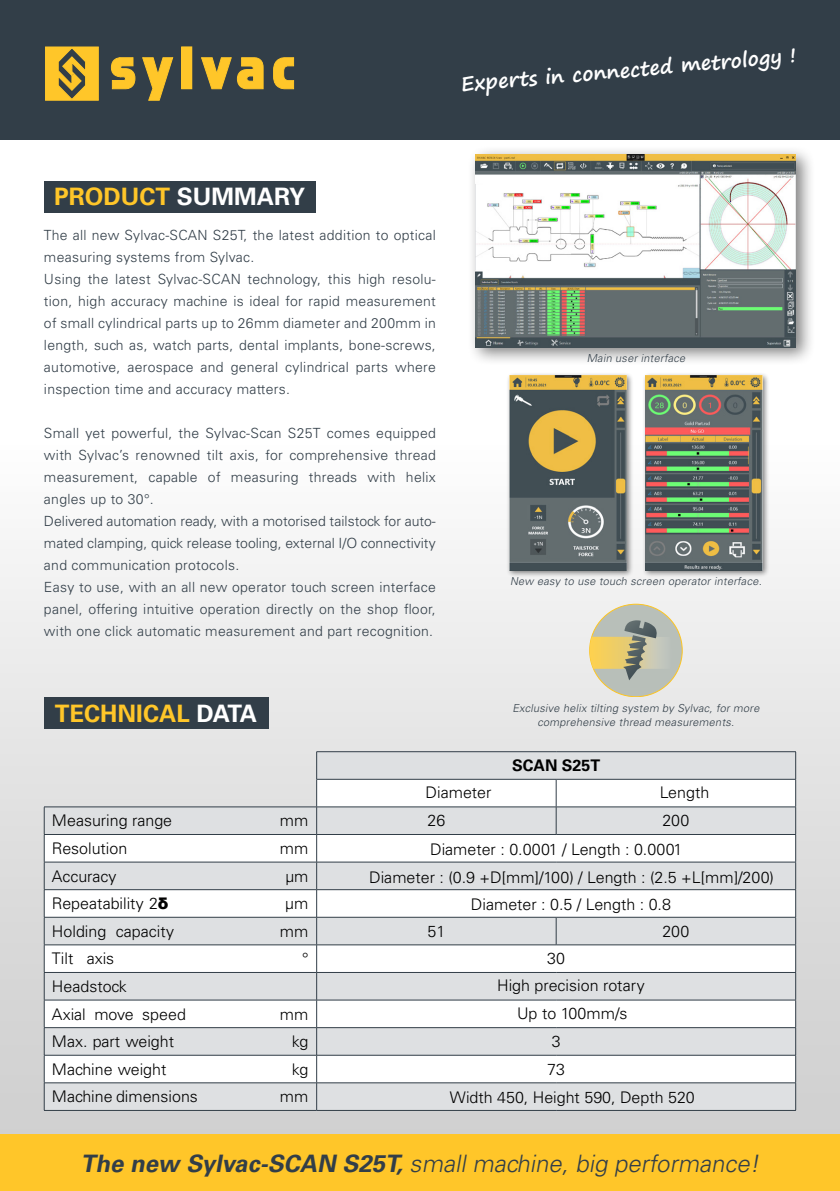
<style>
.page{position:relative;width:840px;height:1191px;background:#fff}
.page>*{position:absolute;margin:0;border:0;box-sizing:border-box;transform-origin:0 0}
.t1{font:italic 300 24px "Univers LT Std";color:#323e48}
.t2{font:700 24px "Univers LT Std";color:#ffc629}
.t3{font:700 20px "Segoe Print";color:#fff}
.t4{font:300 16px "Univers LT Std";color:#000}
.t5{font:700 16px "Univers LT Std";color:#000}
.t6{font:300 14px/22px "Univers LT Std";letter-spacing:.02em;color:#323e48;text-align:justify}
.t7{font:italic 300 11px "Univers LT Std";color:#323e48}
.s1{color:#fff}
.s2{font-family:"Arial";font-weight:900}
.s3{font-weight:700}
</style>
<div class="page">
<div style="left:0;top:445px;width:839px;height:746px;background:linear-gradient(to bottom,#fbfbfb,#c8c8c8)"></div>
<div style="left:0;top:1134px;width:839px;height:57px;background:#ffc629"></div>
<div style="left:0;top:0;width:839px;height:140px;background:#323e48"></div>
<div style="left:181px;top:47px;width:11px;height:42px;background:#ffc629"></div>
<svg style="left:142px;top:57px;width:31px;height:43px"></svg>
<svg style="left:201px;top:57px;width:30px;height:32px"></svg>
<svg style="left:237px;top:57px;width:26px;height:32px"></svg>
<svg style="left:273px;top:57px;width:21px;height:32px"></svg>
<svg style="left:111px;top:57px;width:24px;height:32px"></svg>
<svg style="left:45px;top:47px;width:53px;height:53px"></svg>
<div style="left:44px;top:751px;width:750px;height:359px;background:#dee0e2"></div>
<svg style="left:44px;top:779px;width:750px;height:303px;fill:#e3e3e3"></svg>
<hr style="left:316px;top:834px;width:240px;height:1px;background:#323e48">
<hr style="left:556px;top:834px;width:239px;height:1px;background:#323e48">
<hr style="left:44px;top:861px;width:272px;height:1px;background:#323e48">
<hr style="left:316px;top:861px;width:240px;height:1px;background:#323e48">
<hr style="left:556px;top:861px;width:239px;height:1px;background:#323e48">
<hr style="left:44px;top:889px;width:272px;height:1px;background:#323e48">
<hr style="left:316px;top:889px;width:240px;height:1px;background:#323e48">
<hr style="left:556px;top:889px;width:239px;height:1px;background:#323e48">
<hr style="left:44px;top:917px;width:272px;height:1px;background:#323e48">
<hr style="left:316px;top:917px;width:240px;height:1px;background:#323e48">
<hr style="left:556px;top:917px;width:239px;height:1px;background:#323e48">
<svg style="left:555px;top:917px;width:1px;height:27px"></svg>
<hr style="left:44px;top:944px;width:272px;height:1px;background:#323e48">
<hr style="left:316px;top:944px;width:240px;height:1px;background:#323e48">
<hr style="left:556px;top:944px;width:239px;height:1px;background:#323e48">
<hr style="left:44px;top:972px;width:272px;height:1px;background:#323e48">
<hr style="left:316px;top:972px;width:240px;height:1px;background:#323e48">
<hr style="left:556px;top:972px;width:239px;height:1px;background:#323e48">
<hr style="left:44px;top:999px;width:272px;height:1px;background:#323e48">
<hr style="left:316px;top:999px;width:240px;height:1px;background:#323e48">
<hr style="left:556px;top:999px;width:239px;height:1px;background:#323e48">
<hr style="left:44px;top:1027px;width:272px;height:1px;background:#323e48">
<hr style="left:316px;top:1027px;width:240px;height:1px;background:#323e48">
<hr style="left:556px;top:1027px;width:239px;height:1px;background:#323e48">
<hr style="left:44px;top:1055px;width:272px;height:1px;background:#323e48">
<hr style="left:316px;top:1055px;width:240px;height:1px;background:#323e48">
<hr style="left:556px;top:1055px;width:239px;height:1px;background:#323e48">
<hr style="left:44px;top:1082px;width:272px;height:1px;background:#323e48">
<hr style="left:316px;top:1082px;width:240px;height:1px;background:#323e48">
<hr style="left:556px;top:1082px;width:239px;height:1px;background:#323e48">
<svg style="left:794px;top:752px;width:1px;height:358px"></svg>
<hr style="left:44px;top:1110px;width:272px;height:1px;background:#323e48">
<hr style="left:316px;top:1110px;width:240px;height:1px;background:#323e48">
<hr style="left:556px;top:1110px;width:239px;height:1px;background:#323e48">
<hr style="left:44px;top:806px;width:272px;height:1px;background:#323e48">
<svg style="left:44px;top:807px;width:1px;height:303px"></svg>
<hr style="left:44px;top:834px;width:272px;height:1px;background:#323e48">
<hr style="left:316px;top:751px;width:240px;height:1px;background:#323e48">
<hr style="left:556px;top:751px;width:239px;height:1px;background:#323e48">
<hr style="left:316px;top:779px;width:240px;height:1px;background:#323e48">
<svg style="left:316px;top:752px;width:1px;height:358px"></svg>
<hr style="left:556px;top:779px;width:239px;height:1px;background:#323e48">
<svg style="left:555px;top:779px;width:1px;height:55px"></svg>
<hr style="left:316px;top:806px;width:240px;height:1px;background:#323e48">
<hr style="left:556px;top:806px;width:239px;height:1px;background:#323e48">
<div style="left:466px;top:145px;width:349px;height:222px;background:#000;opacity:.5"></div>
<img style="left:475px;top:154px;width:320px;height:193px">
<div style="left:506px;top:372px;width:127px;height:205px;background:#000;opacity:.5"></div>
<img style="left:509px;top:376px;width:117px;height:194px">
<div style="left:641px;top:372px;width:127px;height:205px;background:#000;opacity:.5"></div>
<img style="left:644px;top:376px;width:117px;height:194px">
<div style="left:589px;top:604px;width:92px;height:92px;background:#b8bfb9;border-radius:50%"></div>
<svg style="left:589px;top:620px;width:82px;height:60px"></svg>
<div style="left:44px;top:181px;width:271px;height:31px;background:#323e48"></div>
<div style="left:44px;top:697px;width:224px;height:32px;background:#323e48"></div>
<p class="t3" style="left:459px;top:66px;width:338px;rotate:-5deg">Experts in connected metrology !</p>
<p class="t2" style="left:54px;top:183px;width:252px">PRODUCT <span class="s1">SUMMARY</span></p>
<p class="t6" style="left:44px;top:224px;width:393px">The all new Sylvac-SCAN S25T, the latest addition to optical measuring systems from Sylvac.</p>
<p class="t6" style="left:44px;top:268px;width:393px">Using the latest Sylvac-SCAN technology, this high resolu&shy;tion, high accuracy machine is ideal for rapid measurement of small cylindrical parts up to 26mm diameter and 200mm in length, such as, watch parts, dental implants, bone-screws, automotive, aerospace and general cylindrical parts where inspection time and accuracy matters.</p>
<p class="t6" style="left:44px;top:422px;width:393px">Small yet powerful, the Sylvac-Scan S25T comes equipped with Sylvac’s renowned tilt axis, for comprehensive thread measurement, capable of measuring threads with helix angles up to 30°.</p>
<p class="t6" style="left:44px;top:510px;width:393px">Delivered automation ready, with a motorised tailstock for auto&shy;mated clamping, quick release tooling, external I/O connectivity and communication protocols.</p>
<p class="t6" style="left:44px;top:576px;width:393px">Easy to use, with an all new operator touch screen interface panel, offering intuitive operation directly on the shop floor, with one click automatic measurement and part recognition.</p>
<p class="t2" style="left:55px;top:699px;width:204px">TECHNICAL <span class="s1">DATA</span></p>
<p class="t7" style="left:586px;top:352px;width:102px">Main user interface</p>
<p class="t7" style="left:510px;top:574px;width:255px">New easy to use touch screen operator interface.</p>
<p class="t7" style="left:512px;top:701px;width:251px">Exclusive helix tilting system by Sylvac, for more</p>
<p class="t7" style="left:537px;top:715px;width:200px">comprehensive thread measurements.</p>
<p class="t5" style="left:512px;top:756px;width:90px">SCAN S25T</p>
<p class="t4" style="left:52px;top:811px;width:122px">Measuring range</p>
<p class="t4" style="left:280px;top:811px;width:30px">mm</p>
<p class="t4" style="left:52px;top:838px;width:77px">Resolution</p>
<p class="t4" style="left:280px;top:838px;width:30px">mm</p>
<p class="t4" style="left:52px;top:866px;width:66px">Accuracy</p>
<p class="t4" style="left:285px;top:866px;width:25px">µm</p>
<p class="t4" style="left:52px;top:893px;width:118px">Repeatability 2<span class="s2">δ</span></p>
<p class="t4" style="left:285px;top:893px;width:25px">µm</p>
<p class="t4" style="left:52px;top:921px;width:123px">Holding capacity</p>
<p class="t4" style="left:280px;top:921px;width:30px">mm</p>
<p class="t4" style="left:52px;top:949px;width:64px">Tilt axis</p>
<p class="t4" style="left:302px;top:949px;width:8px">°</p>
<p class="t4" style="left:52px;top:976px;width:76px">Headstock</p>
<p class="t4" style="left:52px;top:1004px;width:135px">Axial move speed</p>
<p class="t4" style="left:280px;top:1004px;width:30px">mm</p>
<p class="t4" style="left:52px;top:1031px;width:123px">Max. part weight</p>
<p class="t4" style="left:292px;top:1031px;width:18px">kg</p>
<p class="t4" style="left:52px;top:1059px;width:116px">Machine weight</p>
<p class="t4" style="left:291px;top:1059px;width:18px">kg</p>
<p class="t4" style="left:52px;top:1087px;width:147px">Machine dimensions</p>
<p class="t4" style="left:279px;top:1087px;width:30px">mm</p>
<p class="t4" style="left:425px;top:783px;width:67px">Diameter</p>
<p class="t4" style="left:659px;top:783px;width:51px">Length</p>
<p class="t4" style="left:427px;top:811px;width:19px">26</p>
<p class="t4" style="left:662px;top:811px;width:29px">200</p>
<p class="t4" style="left:430px;top:839px;width:254px">Diameter : 0.0001 / Length : 0.0001</p>
<p class="t4" style="left:369px;top:868px;width:406px">Diameter : (0.9 +D[mm]/100) / Length : (2.5 +L[mm]/200)</p>
<p class="t4" style="left:470px;top:894px;width:201px">Diameter : 0.5 / Length : 0.8</p>
<p class="t4" style="left:427px;top:921px;width:19px">51</p>
<p class="t4" style="left:662px;top:921px;width:29px">200</p>
<p class="t4" style="left:547px;top:949px;width:19px">30</p>
<p class="t4" style="left:497px;top:975px;width:149px">High precision rotary</p>
<p class="t4" style="left:516px;top:1004px;width:112px">Up to 100mm/s</p>
<p class="t4" style="left:551px;top:1032px;width:10px">3</p>
<p class="t4" style="left:547px;top:1059px;width:19px">73</p>
<p class="t4" style="left:449px;top:1087px;width:246px">Width 450, Height 590, Depth 520</p>
<p class="t1" style="left:81px;top:1148px;width:684px"><span class="s3">The new Sylvac-SCAN S25T,</span> small machine, big performance!</p>
</div>
